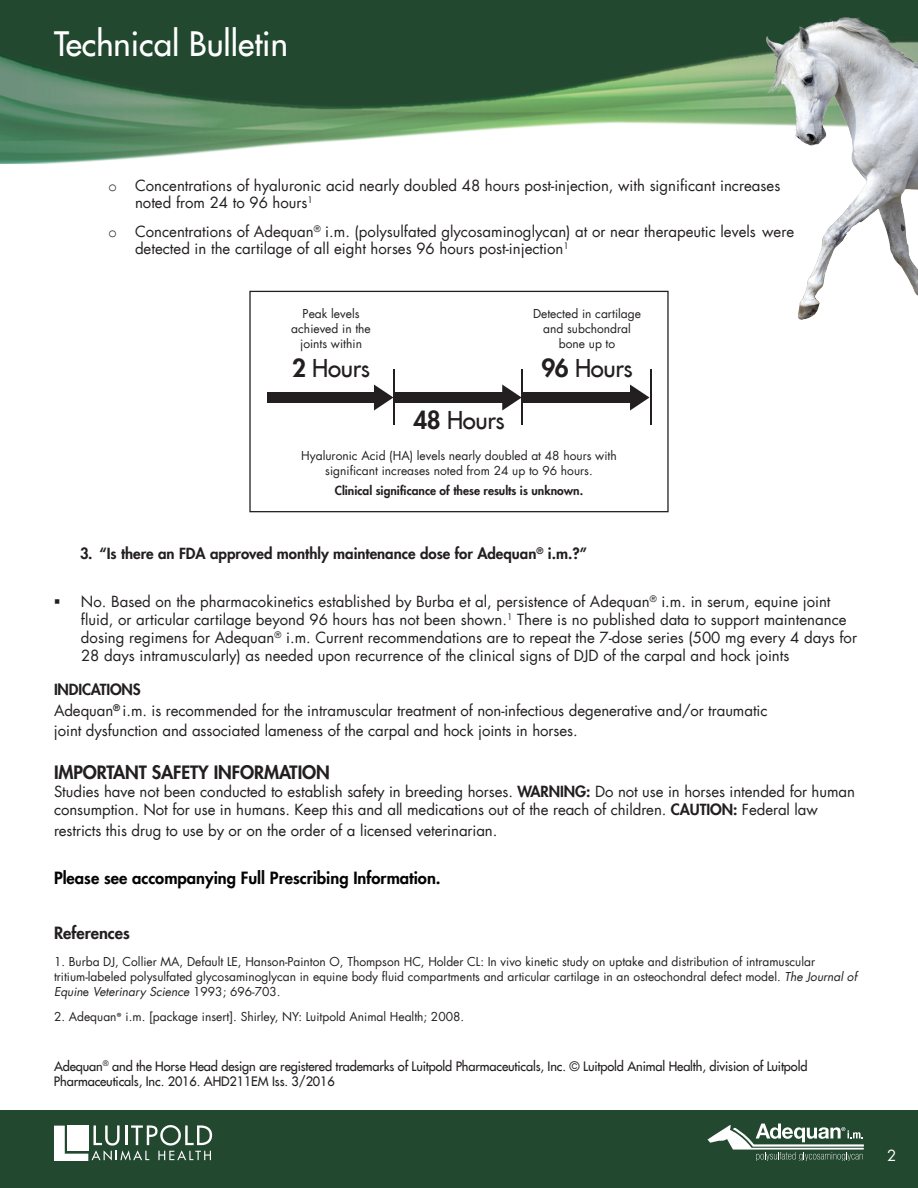
<style>
.page{position:relative;width:918px;height:1188px;background:#fff}
.page>*{position:absolute;margin:0;border:0;box-sizing:border-box;transform-origin:0 0}
.t1{font:33px "Futura LT";color:#fff}
.t2{font:24px "Futura LT";letter-spacing:-.015em;color:#231f20}
.t3{font:800 18px "Futura LT";letter-spacing:-.005em;color:#231f20}
.t4{font:800 16.5px "Futura LT";color:#040503}
.t5{font:800 16.5px "Futura LT";color:#231f20}
.t6{font:15px/18px "Futura LT";color:#231f20}
.t7{font:800 15px "Futura LT";color:#231f20}
.t8{font:15px "Futura LT";color:#fff}
.t9{font:12.75px/15.3px "Futura LT";letter-spacing:-.01em;color:#231f20}
.t10{font:12px/15px "Futura LT";color:#231f20;text-align:center}
.t11{font:800 12px "Futura LT";color:#231f20}
.s1{font-family:"Courier New"}
.s2{font-weight:800}
.s3{font-style:italic}
.s4{font-family:"Myriad Pro";font-weight:600}
</style>
<div class="page">
<img style="left:0;top:0;width:918px;height:164px">
<div style="left:0;top:1110px;width:918px;height:78px;background:#234830"></div>
<svg style="left:708px;top:1124px;width:156px;height:37px"></svg>
<svg style="left:54px;top:1125px;width:158px;height:36px"></svg>
<img style="left:697px;top:15px;width:221px;height:305px">
<div style="left:267px;top:392px;width:114px;height:11px;background:#231f20"></div>
<div style="left:395px;top:392px;width:118px;height:11px;background:#231f20"></div>
<div style="left:523px;top:392px;width:114px;height:11px;background:#231f20"></div>
<hr style="left:394px;top:369px;width:1px;height:56px;background:#231f20">
<hr style="left:522px;top:369px;width:1px;height:56px;background:#231f20">
<hr style="left:650px;top:369px;width:1px;height:56px;background:#231f20">
<svg style="left:374px;top:385px;width:19px;height:26px"></svg>
<svg style="left:502px;top:385px;width:20px;height:26px"></svg>
<svg style="left:630px;top:385px;width:20px;height:26px"></svg>
<div style="left:249px;top:291px;width:420px;height:221px;border:1px solid #231f20"></div>
<h1 class="t1" style="left:54px;top:22px;width:235px">Technical Bulletin</h1>
<p class="t6" style="left:135px;top:176px;width:647px;text-indent:-27px"><span class="s1">o</span> Concentrations of hyaluronic acid nearly doubled 48 hours post-injection, with significant increases noted from 24 to 96 hours<sup>1</sup></p>
<p class="t6" style="left:135px;top:222px;width:661px;text-indent:-27px"><span class="s1">o</span> Concentrations of Adequan<sup>®</sup> i.m. (polysulfated glycosaminoglycan) at or near therapeutic levels were detected in the cartilage of all eight horses 96 hours post-injection<sup>1</sup></p>
<p class="t10" style="left:291px;top:306px;width:81px">Peak levels achieved in the joints within</p>
<p class="t10" style="left:533px;top:306px;width:110px">Detected in cartilage and subchondral bone up to</p>
<h2 class="t2" style="left:292px;top:352px;width:79px"><span class="s2">2</span> Hours</h2>
<h2 class="t2" style="left:541px;top:352px;width:93px"><span class="s2">96</span> Hours</h2>
<h2 class="t2" style="left:413px;top:405px;width:93px"><span class="s2">48</span> Hours</h2>
<p class="t10" style="left:301px;top:448px;width:317px">Hyaluronic Acid (HA) levels nearly doubled at 48 hours with significant increases noted from 24 up to 96 hours.</p>
<p class="t11" style="left:335px;top:483px;width:250px">Clinical significance of these results is unknown.</p>
<p class="t7" style="left:80px;top:544px;width:508px">3. “Is there an FDA approved monthly maintenance dose for Adequan<sup>®</sup> i.m.?”</p>
<p class="t6" style="left:81px;top:593px;width:778px;text-indent:-27px">▪ No. Based on the pharmacokinetics established by Burba et al, persistence of Adequan<sup>®</sup> i.m. in serum, equine joint fluid, or articular cartilage beyond 96 hours has not been shown.<sup>1</sup> There is no published data to support maintenance dosing regimens for Adequan<sup>®</sup> i.m. Current recommendations are to repeat the 7-dose series (500 mg every 4 days for 28 days intramuscularly) as needed upon recurrence of the clinical signs of DJD of the carpal and hock joints</p>
<p class="t6" style="left:54px;top:679px;width:715px;line-height:20.4px"><span class="s2">INDICATIONS<br></span>Adequan<sup>®</sup> i.m. is recommended for the intramuscular treatment of non-infectious degenerative and/or traumatic joint dysfunction and associated lameness of the carpal and hock joints in horses.</p>
<p class="t3" style="left:54px;top:760px;width:277px">IMPORTANT SAFETY INFORMATION</p>
<p class="t6" style="left:54px;top:783px;width:803px">Studies have not been conducted to establish safety in breeding horses. <span class="s2">WARNING:</span> Do not use in horses intended for human consumption. Not for use in humans. Keep this and all medications out of the reach of children. <span class="s2">CAUTION:</span> Federal law</p>
<p class="t6" style="left:54px;top:822px;width:445px">restricts this drug to use by or on the order of a licensed veterinarian.</p>
<p class="t4" style="left:54px;top:866px;width:388px">Please see accompanying Full Prescribing Information.</p>
<p class="t5" style="left:54px;top:922px;width:77px">References</p>
<p class="t10" style="left:54px;top:954px;width:804px;text-align:left">1. Burba DJ, Collier MA, Default LE, Hanson-Painton O, Thompson HC, Holder CL: In vivo kinetic study on uptake and distribution of intramuscular tritium-labeled polysulfated glycosaminoglycan in equine body fluid compartments and articular cartilage in an osteochondral defect model. <span class="s3">The Journal of<br>Equin</span>e <span class="s3">Veterinary Science</span> 1993; 696-703.</p>
<p class="t10" style="left:54px;top:1009px;width:412px">2. Adequan<span class="s4">®</span> i.m. [package insert]. Shirley, NY: Luitpold Animal Health; 2008.</p>
<p class="t9" style="left:54px;top:1058px;width:755px">Adequan<sup>®</sup> and the Horse Head design are registered trademarks of Luitpold Pharmaceuticals, Inc. © Luitpold Animal Health, division of Luitpold<br>Pharmaceuticals, Inc. 2016. AHD211EM Iss. 3/2016</p>
<p class="t8" style="left:887px;top:1146px;width:11px">2</p>
</div>
